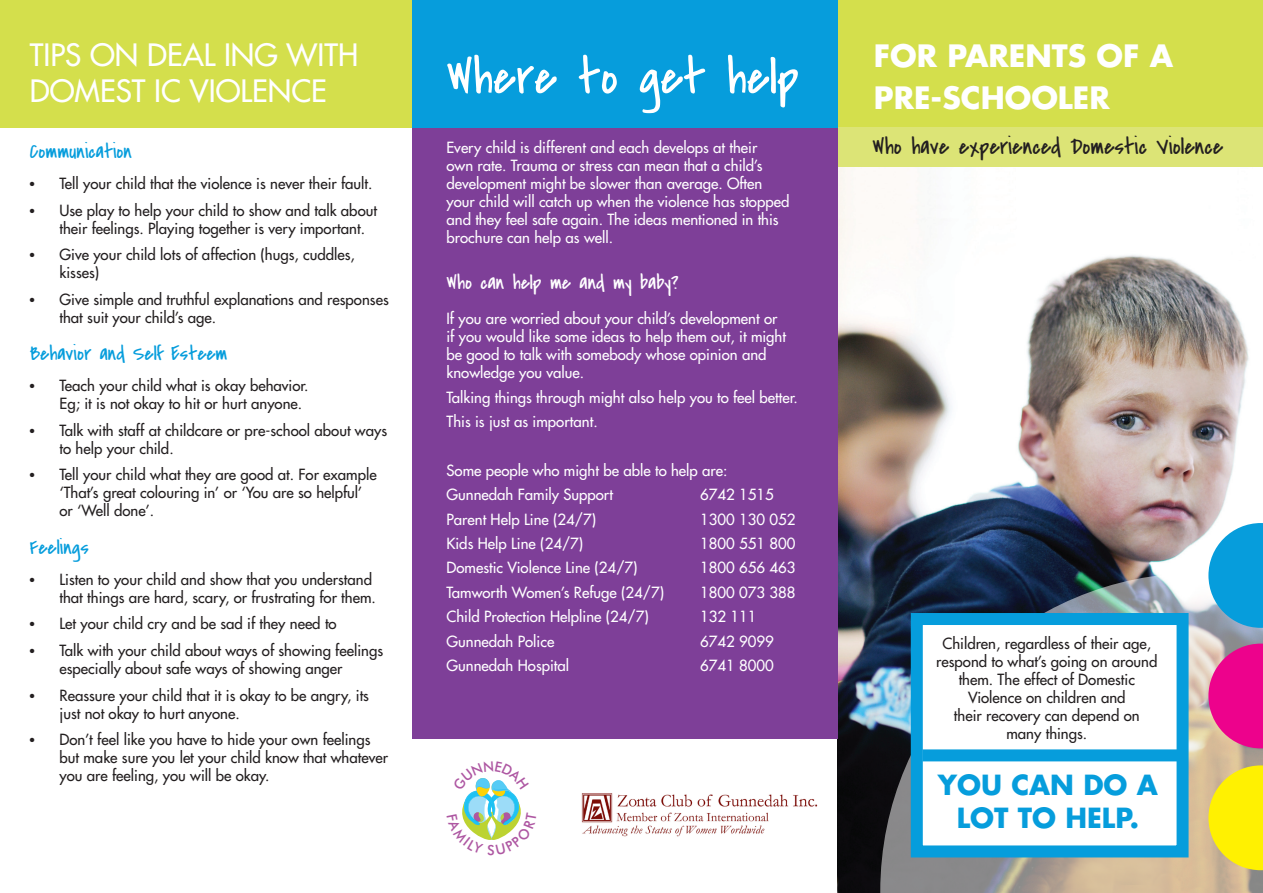
<style>
.page{position:relative;width:1263px;height:893px;background:#fff}
.page>*{position:absolute;margin:0;border:0;box-sizing:border-box;transform-origin:0 0}
.headings{font:52.5px "Covered By Your Grace";color:#fff}
.Main_head_block{font:30px/36px "Futura";color:#fff}
.Main_head_block-2{font:700 30px "Futura";color:#fff}
.body_text{font:700 27px/32.4px "Futura";color:#069ddc;text-align:center}
.headings-2{font:24px "Covered By Your Grace";color:#231f20}
.headings-3{font:21px "Covered By Your Grace";color:#069ddc}
.headings-4{font:21px "Covered By Your Grace";color:#fff}
.body_text-2{font:15px/18px "Futura";color:#231f20}
.body_text-3{font:15px/18px "Futura";color:#fff}
</style>
<div class="page">
<img style="left:838px;top:167px;width:411px;height:726px">
<div style="left:0;top:0;width:412px;height:128px;background:#d4df4c"></div>
<div style="left:838px;top:0;width:425px;height:128px;background:#d4df4c"></div>
<div style="left:838px;top:128px;width:425px;height:39px;background:#dce476"></div>
<svg style="left:880px;top:573px;width:383px;height:320px;background:#818383"></svg>
<svg style="left:1208px;top:644px;width:55px;height:104px;background:#e72991"></svg>
<svg style="left:1208px;top:765px;width:55px;height:105px;background:#f4e421"></svg>
<svg style="left:1208px;top:523px;width:55px;height:105px;background:#31a8db"></svg>
<div style="left:911px;top:613px;width:277px;height:244px;background:#fff;border:12px solid #069ddc"></div>
<div style="left:922px;top:749px;width:258px;height:12px;background:#069ddc"></div>
<div style="left:412px;top:0;width:426px;height:738px;background:#7e3f98"></div>
<div style="left:412px;top:0;width:426px;height:128px;background:#069ddc"></div>
<img style="left:581px;top:793px;width:236px;height:44px">
<svg style="left:462px;top:778px;width:59px;height:62px"></svg>
<p class="Main_head_block" style="left:30px;top:37px;width:330px">TIPS ON DEAL ING WITH<br>DOMEST IC VIOLENCE</p>
<p class="headings-3" style="left:30px;top:137px;width:104px">Communication</p>
<p class="body_text-2" style="left:30px;top:174px;width:344px">● Tell your child that the violence is never their fault.</p>
<p class="body_text-2" style="left:60px;top:201px;width:319px;text-indent:-30px">● Use play to help your child to show and talk about their feelings. Playing together is very important.</p>
<p class="body_text-2" style="left:60px;top:245px;width:297px;text-indent:-30px">● Give your child lots of affection (hugs, cuddles, kisses)</p>
<p class="body_text-2" style="left:60px;top:290px;width:331px;text-indent:-30px">● Give simple and truthful explanations and responses that suit your child’s age.</p>
<p class="headings-3" style="left:30px;top:340px;width:199px">Behavior and Self Esteem</p>
<p class="body_text-2" style="left:60px;top:377px;width:250px;text-indent:-30px">● Teach your child what is okay behavior.<br>Eg; it is not okay to hit or hurt anyone.</p>
<p class="body_text-2" style="left:60px;top:421px;width:329px;text-indent:-30px">● Talk with staff at childcare or pre-school about ways to help your child.</p>
<p class="body_text-2" style="left:60px;top:466px;width:319px;text-indent:-30px">● Tell your child what they are good at. For example ‘That’s great colouring in’ or ‘You are so helpful’ or ‘Well done’.</p>
<p class="headings-3" style="left:30px;top:533px;width:61px">Feelings</p>
<p class="body_text-2" style="left:30px;top:570px;width:348px;text-align:right">● Listen to your child and show that you understand that things are hard, scary, or frustrating for them.</p>
<p class="body_text-2" style="left:30px;top:615px;width:308px">● Let your child cry and be sad if they need to</p>
<p class="body_text-2" style="left:60px;top:641px;width:325px;text-indent:-30px">● Talk with your child about ways of showing feelings especially about safe ways of showing anger</p>
<p class="body_text-2" style="left:60px;top:686px;width:311px;text-indent:-30px">● Reassure your child that it is okay to be angry, its just not okay to hurt anyone.</p>
<p class="body_text-2" style="left:60px;top:730px;width:330px;text-indent:-30px">● Don’t feel like you have to hide your own feelings but make sure you let your child know that whatever you are feeling, you will be okay.</p>
<p class="headings" style="left:446px;top:41px;width:354px">Where to get help</p>
<p class="body_text-3" style="left:446px;top:138px;width:344px">Every child is different and each develops at their<br>own rate. Trauma or stress can mean that a child’s development might be slower than average. Often your child will catch up when the violence has stopped and they feel safe again. The ideas mentioned in this brochure can help as well.</p>
<p class="headings-4" style="left:446px;top:268px;width:234px">Who can help me and my baby?</p>
<p class="body_text-3" style="left:446px;top:310px;width:341px">If you are worried about your child’s development or if you would like some ideas to help them out, it might be good to talk with somebody whose opinion and knowledge you value.</p>
<p class="body_text-3" style="left:446px;top:388px;width:353px">Talking things through might also help you to feel better.</p>
<p class="body_text-3" style="left:446px;top:412px;width:153px">This is just as important.</p>
<p class="body_text-3" style="left:446px;top:461px;width:282px">Some people who might be able to help are:</p>
<p class="body_text-3" style="left:446px;top:486px;width:168px">Gunnedah Family Support</p>
<p class="body_text-3" style="left:700px;top:486px;width:75px">6742 1515</p>
<p class="body_text-3" style="left:446px;top:510px;width:151px">Parent Help Line (24/7)</p>
<p class="body_text-3" style="left:700px;top:510px;width:97px">1300 130 052</p>
<p class="body_text-3" style="left:446px;top:534px;width:138px">Kids Help Line (24/7)</p>
<p class="body_text-3" style="left:700px;top:534px;width:97px">1800 551 800</p>
<p class="body_text-3" style="left:446px;top:559px;width:193px">Domestic Violence Line (24/7)</p>
<p class="body_text-3" style="left:700px;top:559px;width:97px">1800 656 463</p>
<p class="body_text-3" style="left:446px;top:583px;width:219px">Tamworth Women’s Refuge (24/7)</p>
<p class="body_text-3" style="left:700px;top:583px;width:97px">1800 073 388</p>
<p class="body_text-3" style="left:446px;top:607px;width:204px">Child Protection Helpline (24/7)</p>
<p class="body_text-3" style="left:700px;top:607px;width:58px">132 111</p>
<p class="body_text-3" style="left:446px;top:632px;width:109px">Gunnedah Police</p>
<p class="body_text-3" style="left:700px;top:632px;width:75px">6742 9099</p>
<p class="body_text-3" style="left:446px;top:656px;width:124px">Gunnedah Hospital</p>
<p class="body_text-3" style="left:700px;top:656px;width:75px">6741 8000</p>
<p class="Main_head_block-2" style="left:874px;top:34px;width:301px">FOR PARENTS OF A</p>
<p class="Main_head_block-2" style="left:874px;top:77px;width:237px">PRE-SCHOOLER</p>
<p class="headings-2" style="left:872px;top:130px;width:352px">Who have experienced Domestic Violence</p>
<p class="body_text-2" style="left:936px;top:635px;width:223px;text-align:center">Children, regardless of their age, respond to what’s going on around them. The effect of Domestic<br>Violence on children and<br>their recovery can depend on many things.</p>
<p class="body_text" style="left:938px;top:768px;width:222px">YOU CAN DO A<br>LOT TO HELP.</p>
</div>
